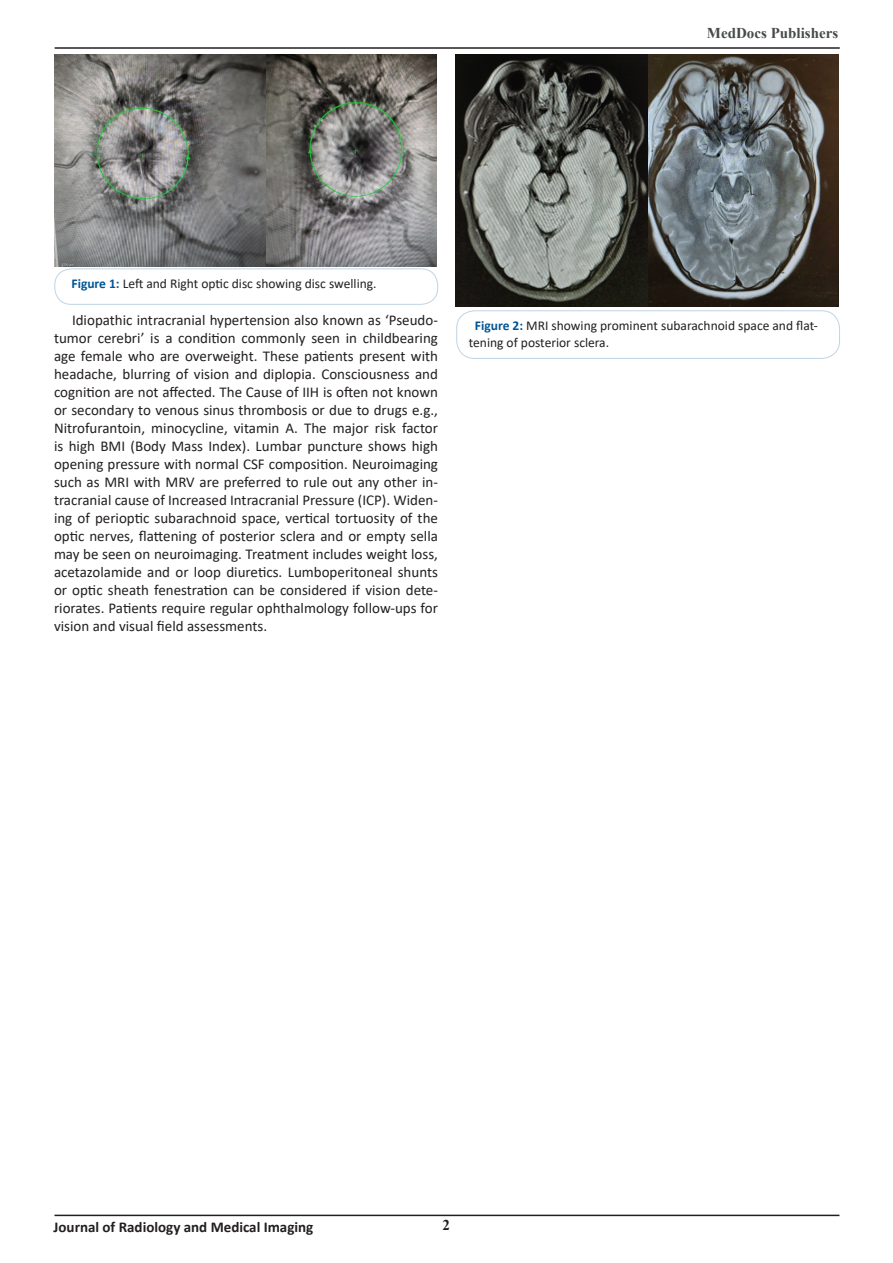
<style>
.page{position:relative;width:893px;height:1263px;background:#fff}
.page>*{position:absolute;margin:0;border:0;box-sizing:border-box;transform-origin:0 0}
.t1{font:15px/18px "Calibri";color:#231f20;text-align:justify}
.t2{font:700 15px "Calibri";color:#231f20}
.t3{font:700 15px "Times New Roman";color:#464b47}
.t4{font:700 15px "Times New Roman";color:#231f20}
.t5{font:13.5px/16.5px "Calibri";color:#231f20}
.s1{font-weight:700;color:#005596}
</style>
<div class="page">
<hr style="left:55px;top:47px;width:785px;height:2px;background:#231f20">
<hr style="left:54px;top:1214px;width:785px;height:2px;background:#231f20">
<div style="left:55px;top:269px;width:383px;height:36px;border:1px solid #bfd4e5;border-radius:16px"></div>
<img style="left:55px;top:54px;width:382px;height:212px">
<img style="left:456px;top:54px;width:382px;height:253px">
<div style="left:456px;top:311px;width:384px;height:48px;border:1px solid #bfd4e5;border-radius:18px"></div>
<p class="t3" style="left:707px;top:22px;width:133px">MedDocs Publishers</p>
<p class="t5" style="left:71px;top:275px;width:307px"><span class="s1">Figure 1:</span> Left and Right optic disc showing disc swelling.</p>
<p class="t1" style="left:54px;top:310px;width:386px;text-indent:18px">Idiopathic intracranial hypertension also known as ‘Pseudo&shy;tumor cerebri’ is a condition commonly seen in childbearing age female who are overweight. These patients present with headache, blurring of vision and diplopia. Consciousness and cognition are not affected. The Cause of IIH is often not known or secondary to venous sinus thrombosis or due to drugs e.g., Nitrofurantoin, minocycline, vitamin A. The major risk factor is high BMI (Body Mass Index). Lumbar puncture shows high opening pressure with normal CSF composition. Neuroimaging such as MRI with MRV are preferred to rule out any other in&shy;tracranial cause of Increased Intracranial Pressure (ICP). Widen&shy;ing of perioptic subarachnoid space, vertical tortuosity of the optic nerves, flattening of posterior sclera and or empty sella may be seen on neuroimaging. Treatment includes weight loss, acetazolamide and or loop diuretics. Lumboperitoneal shunts or optic sheath fenestration can be considered if vision dete&shy;riorates. Patients require regular ophthalmology follow-ups for vision and visual field assessments.</p>
<p class="t5" style="left:469px;top:317px;width:351px;text-indent:6px"><span class="s1">Figure 2:</span> MRI showing prominent subarachnoid space and flat&shy;tening of posterior sclera.</p>
<p class="t2" style="left:54px;top:1217px;width:261px">Journal of Radiology and Medical Imaging</p>
<p class="t4" style="left:442px;top:1214px;width:9px">2</p>
</div>
